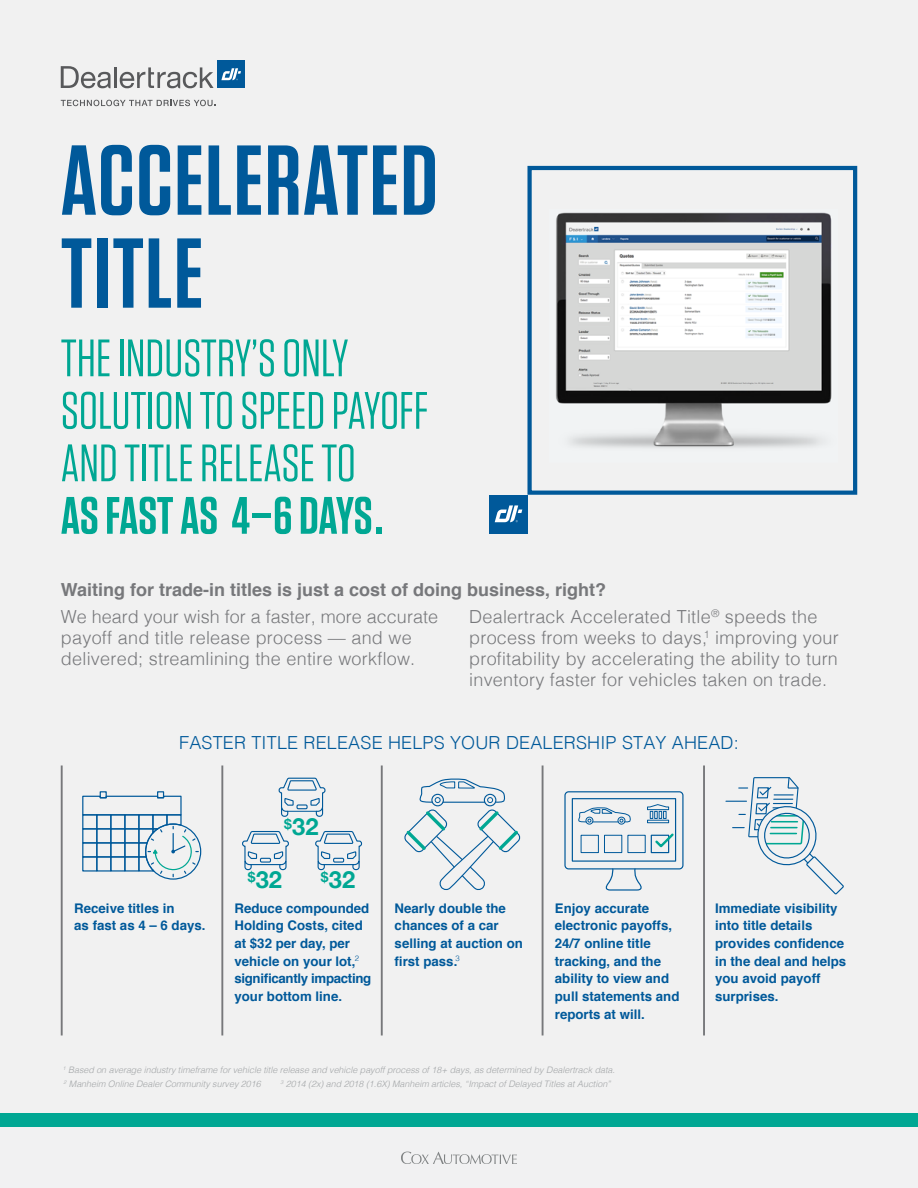
<style>
.page{position:relative;width:918px;height:1188px;background:#f1f1f1}
.page>*{position:absolute;margin:0;border:0;box-sizing:border-box;transform-origin:0 0}
.t1{font:600 99px/93px "Tungsten";letter-spacing:.015em;color:#00599a}
.t2{font:52.5px/52.5px "Tungsten";color:#00a793}
.t3{font:600 52.5px "Tungsten";letter-spacing:-.005em;color:#00a793}
.t4{font:700 23.7px "Helvetica Neue";color:#00a793}
.t5{font:300 18px/21px "Helvetica";letter-spacing:.015em;color:#77787b}
.t6{font:700 18px "Helvetica";color:#77787b}
.t7{font:300 18px "Helvetica";letter-spacing:.01em;color:#00599a}
.t8{font:700 13.35px/17.7px "Helvetica";color:#00599a}
.t9{font:italic 300 8.85px/13.4px "Helvetica";color:#a2a5a7}
</style>
<div class="page">
<div style="left:0;top:1114px;width:918px;height:13px;background:#00a793"></div>
<svg style="left:401px;top:1152px;width:116px;height:12px"></svg>
<div style="left:217px;top:61px;width:28px;height:27px;background:#00599a"></div>
<svg style="left:221px;top:68px;width:20px;height:12px"></svg>
<hr style="left:114px;top:67px;width:3px;height:21px;background:#58595b">
<svg style="left:120px;top:67px;width:94px;height:21px"></svg>
<svg style="left:61px;top:66px;width:50px;height:22px"></svg>
<svg style="left:61px;top:100px;width:154px;height:6px"></svg>
<div style="left:527px;top:166px;width:330px;height:329px;border:4px solid #00599a"></div>
<div style="left:489px;top:495px;width:38px;height:38px;background:#00599a"></div>
<svg style="left:495px;top:505px;width:27px;height:17px"></svg>
<img style="left:556px;top:212px;width:276px;height:236px">
<hr style="left:221px;top:765px;width:2px;height:270px;background:#77787b">
<hr style="left:381px;top:765px;width:2px;height:270px;background:#77787b">
<hr style="left:542px;top:765px;width:2px;height:270px;background:#77787b">
<hr style="left:703px;top:765px;width:2px;height:270px;background:#77787b">
<hr style="left:61px;top:765px;width:2px;height:270px;background:#77787b">
<svg style="left:278px;top:777px;width:48px;height:40px"></svg>
<div style="left:296px;top:804px;width:12px;height:5px;border:1px solid #00599a"></div>
<svg style="left:242px;top:831px;width:47px;height:40px"></svg>
<div style="left:260px;top:858px;width:11px;height:5px;border:1px solid #00599a"></div>
<svg style="left:315px;top:831px;width:48px;height:40px"></svg>
<div style="left:333px;top:858px;width:11px;height:5px;border:1px solid #00599a"></div>
<div style="left:100px;top:791px;width:7px;height:7px;border:1px solid #00599a"></div>
<div style="left:157px;top:791px;width:7px;height:7px;border:1px solid #00599a"></div>
<svg style="left:82px;top:795px;width:116px;height:82px"></svg>
<svg style="left:404px;top:778px;width:117px;height:112px"></svg>
<div style="left:564px;top:791px;width:120px;height:78px;border:1px solid #00599a;border-radius:4px"></div>
<div style="left:572px;top:798px;width:104px;height:64px;border:1px solid #00599a"></div>
<svg style="left:603px;top:868px;width:43px;height:23px"></svg>
<div style="left:618px;top:817px;width:7px;height:8px;border:1px solid #00599a;border-radius:50%"></div>
<div style="left:585px;top:817px;width:8px;height:8px;border:1px solid #00599a;border-radius:50%"></div>
<svg style="left:578px;top:807px;width:53px;height:16px"></svg>
<div style="left:581px;top:835px;width:18px;height:18px;border:1px solid #00599a"></div>
<div style="left:604px;top:835px;width:18px;height:18px;border:1px solid #00599a"></div>
<div style="left:628px;top:835px;width:18px;height:18px;border:1px solid #00599a"></div>
<div style="left:651px;top:835px;width:18px;height:18px;border:1px solid #00599a"></div>
<div style="left:647px;top:820px;width:22px;height:3px;border:1px solid #00599a"></div>
<svg style="left:647px;top:804px;width:22px;height:15px"></svg>
<svg style="left:653px;top:831px;width:23px;height:19px"></svg>
<svg style="left:726px;top:777px;width:118px;height:118px"></svg>
<h1 class="t1" style="left:61px;top:136px;width:379px">ACCELERATED<br>TITLE</h1>
<h2 class="t2" style="left:61px;top:333px;width:369px">THE INDUSTRY’S ONLY<br>SOLUTION TO SPEED PAYOFF<br>AND TITLE RELEASE TO</h2>
<h2 class="t3" style="left:61px;top:488px;width:323px">AS FAST AS 4 – 6 DAYS.</h2>
<h3 class="t6" style="left:61px;top:575px;width:547px">Waiting for trade-in titles is just a cost of doing business, right?</h3>
<h3 class="t5" style="left:61px;top:605px;width:379px">We heard your wish for a faster, more accurate payoff and title release process — and we delivered; streamlining the entire workflow.</h3>
<h3 class="t5" style="left:469px;top:605px;width:371px">Dealertrack Accelerated Title<sup>®</sup> speeds the process from weeks to days,<sup>1</sup> improving your profitability by accelerating the ability to turn inventory faster for vehicles taken on trade.</h3>
<h3 class="t7" style="left:179px;top:727px;width:561px">FASTER TITLE RELEASE HELPS YOUR DEALERSHIP STAY AHEAD:</h3>
<h3 class="t4" style="left:284px;top:807px;width:36px"><sup>$</sup>32</h3>
<h3 class="t4" style="left:248px;top:861px;width:36px"><sup>$</sup>32</h3>
<h3 class="t4" style="left:321px;top:861px;width:36px"><sup>$</sup>32</h3>
<p class="t8" style="left:74px;top:899px;width:133px">Receive titles in<br>as fast as 4 – 6 days.</p>
<p class="t8" style="left:234px;top:899px;width:138px">Reduce compounded<br>Holding Costs, cited at $32 per day, per vehicle on your lot,<sup>2 </sup>significantly impacting your bottom line.</p>
<p class="t8" style="left:395px;top:899px;width:130px">Nearly double the chances of a car selling at auction on first pass.<sup>3</sup></p>
<p class="t8" style="left:555px;top:899px;width:126px">Enjoy accurate electronic payoffs,<br>24/7 online title tracking, and the ability to view and pull statements and reports at will.</p>
<p class="t8" style="left:715px;top:899px;width:133px">Immediate visibility into title details provides confidence in the deal and helps you avoid payoff surprises.</p>
<p class="t9" style="left:63px;top:1063px;width:554px"><sup>1</sup> Based on average industry timeframe for vehicle title release and vehicle payoff process of 18+ days, as determined by Dealertrack data.<br><sup>2</sup> Manheim Online Dealer Community survey 2016</p>
<p class="t9" style="left:281px;top:1076px;width:332px"><sup>3</sup> 2014 (2x) and 2018 (1.6X) Manheim articles, “Impact of Delayed Titles at Auction”</p>
</div>
